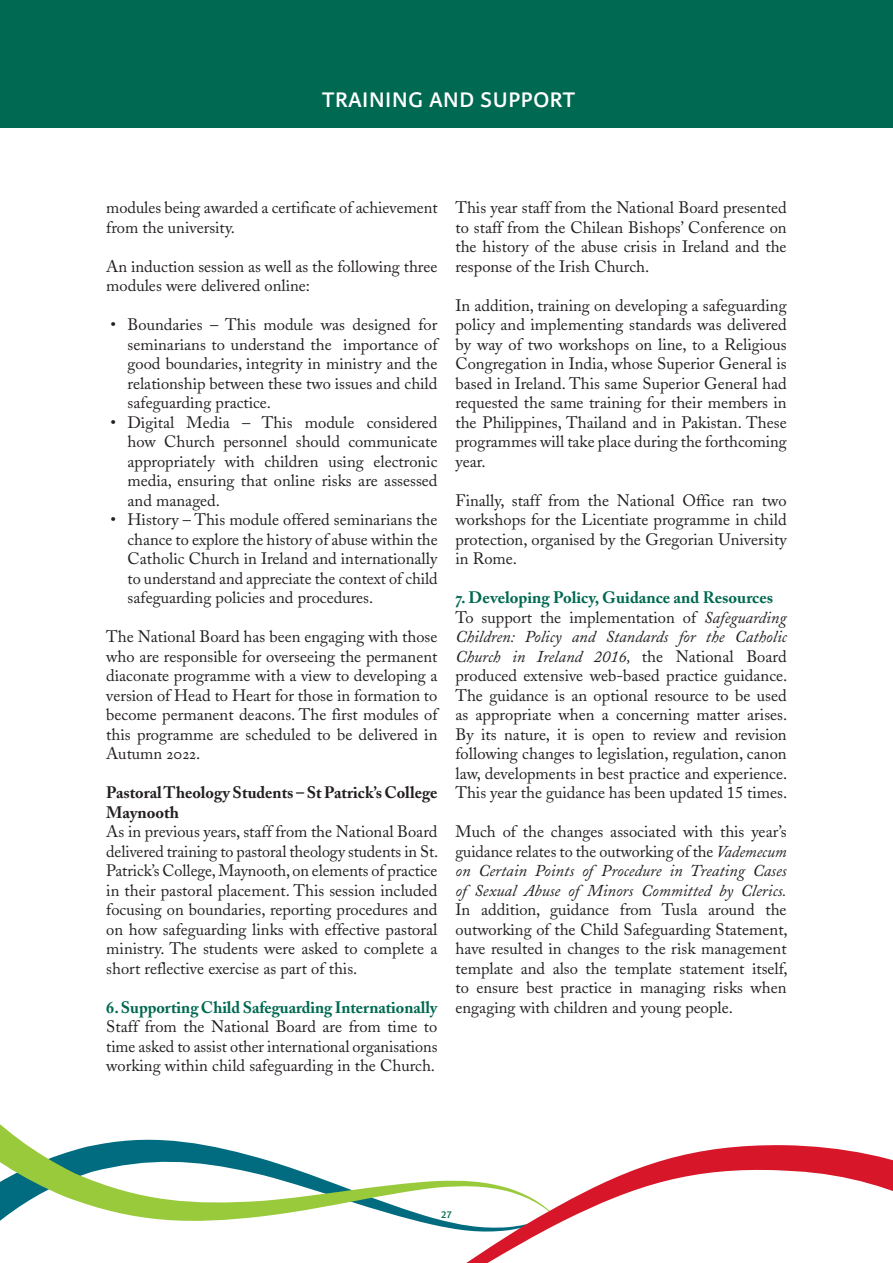
<style>
.page{position:relative;width:893px;height:1263px;background:#fff}
.page>*{position:absolute;margin:0;border:0;box-sizing:border-box;transform-origin:0 0}
.Green_heading_16pt{font:30px "Karmina Sans";color:#fff}
.First_para{font:16.5px/19.5px "Adobe Caslon";color:#231f20;text-align:justify}
.First_para-2{font:16.5px/19.5px "Adobe Caslon Pro";color:#231f20;text-align:justify}
.First_para-3{font:700 16.5px/19.5px "Adobe Caslon";letter-spacing:-.005em;color:#231f20}
.First_para-4{font:700 16.5px "Adobe Caslon";letter-spacing:-.005em;color:#006951}
.First_para-5{font:700 16.5px "Adobe Caslon Pro";color:#006951}
.t1{font:13.5px "Karmina Sans";color:#006951}
.s1{font-style:italic}
.s2{font-family:"Adobe Caslon"}
.s3{font-family:"Adobe Caslon";font-style:italic}
</style>
<div class="page">
<div style="left:0;top:0;width:893px;height:128px;background:#006951"></div>
<svg style="left:0;top:1124px;width:277px;height:97px"></svg>
<svg style="left:277px;top:1145px;width:616px;height:118px"></svg>
<p class="Green_heading_16pt" style="left:322px;top:81px;width:255px">training and support</p>
<p class="First_para" style="left:106px;top:198px;width:333px">modules being awarded a certificate of achievement from the university.</p>
<p class="First_para-2" style="left:106px;top:256px;width:333px">An induction session as well as the following three modules were delivered online:</p>
<p class="First_para-2" style="left:128px;top:315px;width:311px;text-indent:-17px">• Boundaries – This module was designed for seminarians to understand the importance of good boundaries, integrity in ministry and the relationship between these two issues and child safeguarding practice.</p>
<p class="First_para-2" style="left:128px;top:412px;width:311px;text-indent:-17px">• Digital Media – This module considered how Church personnel should communicate appropriately with children using electronic media, ensuring that online risks are assessed and managed.</p>
<p class="First_para-2" style="left:128px;top:510px;width:312px;text-indent:-17px">• History – This module offered seminarians the chance to explore the history of abuse within the Catholic Church in Ireland and internationally to understand and appreciate the context of child safeguarding policies and procedures.</p>
<p class="First_para-2" style="left:106px;top:627px;width:333px">The National Board has been engaging with those who are responsible for overseeing the permanent diaconate programme with a view to developing a version of Head to Heart for those in formation to become permanent deacons. The first modules of this programme are scheduled to be delivered in Autumn 2022.</p>
<p class="First_para-3" style="left:106px;top:783px;width:333px">Pastoral Theology Students – St Patrick’s College<br>Maynooth</p>
<p class="First_para" style="left:106px;top:822px;width:333px">As in previous years, staff from the National Board delivered training to pastoral theology students in St.<br>Patrick’s College, Maynooth, on elements of practice in their pastoral placement. This session included focusing on boundaries, reporting procedures and on how safeguarding links with effective pastoral ministry. The students were asked to complete a short reflective exercise as part of this.</p>
<p class="First_para-4" style="left:106px;top:997px;width:333px">6. Supporting Child Safeguarding Internationally</p>
<p class="First_para" style="left:106px;top:1017px;width:333px">Staff from the National Board are from time to time asked to assist other international organisations working within child safeguarding in the Church.</p>
<p class="First_para" style="left:455px;top:198px;width:333px">This year staff from the National Board presented to staff from the Chilean Bishops’ Conference on the history of the abuse crisis in Ireland and the response of the Irish Church.</p>
<p class="First_para" style="left:455px;top:295px;width:333px">In addition, training on developing a safeguarding policy and implementing standards was delivered by way of two workshops on line, to a Religious Congregation in India, whose Superior General is based in Ireland. This same Superior General had requested the same training for their members in the Philippines, Thailand and in Pakistan. These programmes will take place during the forthcoming year.</p>
<p class="First_para" style="left:455px;top:490px;width:333px">Finally, staff from the National Office ran two workshops for the Licentiate programme in child protection, organised by the Gregorian University in Rome.</p>
<p class="First_para-5" style="left:455px;top:588px;width:319px">7. Developing Policy, Guidance and Resources</p>
<p class="First_para" style="left:455px;top:607px;width:333px">To support the implementation of <span class="s1">Safeguarding Children: Policy and Standards for the Catholic Church in Ireland 2016,</span> the National Board produced extensive web-based practice guidance.<br>The guidance is an optional resource to be used as appropriate when a concerning matter arises.<br>By its nature, it is open to review and revision following changes to legislation, regulation, canon law, developments in best practice and experience.<br>This year the guidance has been updated 15 times.</p>
<p class="First_para-2" style="left:455px;top:822px;width:334px"><span class="s2">Much of the changes associated with this year’s guidance relates to the outworking of the</span> <span class="s3">Vademecum on Certain Points of Procedure in Treating Cases of Sexual Abuse of Minors Committed by Clerics.<br></span>In addition, guidance from Tusla around the outworking of the Child Safeguarding Statement, have resulted in changes to the risk management template and also the template statement itself, to ensure best practice in managing risks when engaging with children and young people.</p>
<p class="t1" style="left:441px;top:1206px;width:12px">27</p>
</div>
